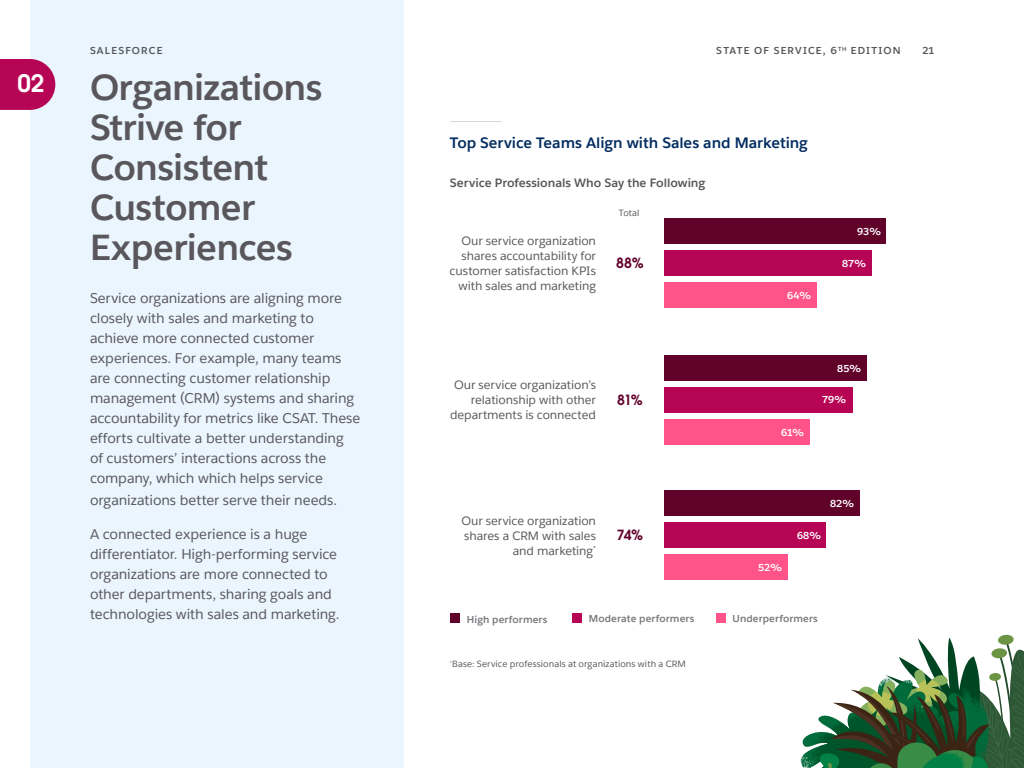
<style>
.page{position:relative;width:1024px;height:768px;background:#fff}
.page>*{position:absolute;margin:0;border:0;box-sizing:border-box;transform-origin:0 0}
.t1{font:700 36px/40px "Salesforce Sans";letter-spacing:-.02em;color:#59575c}
.t2{font:24px "Avant Garde For Salesforce Dm";color:#fff}
.t3{font:700 15px "Salesforce Sans";letter-spacing:-.005em;color:#032d60}
.t4{font:14px/20px "Salesforce Sans";letter-spacing:-.01em;color:#59575c}
.t5{font:14px "Avant Garde For Salesforce Dm";color:#61022a}
.t6{font:12px/15px "Salesforce Sans";letter-spacing:-.005em;color:#59575c;text-align:right}
.t7{font:700 12px "Salesforce Sans";color:#59575c}
.t8{font:700 10px "Salesforce Sans";letter-spacing:.005em;color:#7a787d}
.t9{font:700 10px "Salesforce Sans";letter-spacing:.12em;color:#59575c}
.t10{font:700 10px "Salesforce Sans";letter-spacing:.005em;color:#fff}
.t11{font:9px "Salesforce Sans";letter-spacing:.005em;color:#59575c}
</style>
<div class="page">
<div style="left:30px;top:0;width:374px;height:768px;background:#eaf5fe"></div>
<svg style="left:0;top:59px;width:55px;height:51px"></svg>
<div style="left:450px;top:614px;width:10px;height:10px;background:#61022a"></div>
<div style="left:572px;top:614px;width:10px;height:10px;background:#b60554"></div>
<div style="left:716px;top:614px;width:10px;height:10px;background:#ff538a"></div>
<div style="left:664px;top:218px;width:221px;height:26px;background:#61022a"></div>
<div style="left:664px;top:250px;width:207px;height:26px;background:#b60554"></div>
<div style="left:664px;top:282px;width:152px;height:26px;background:#ff538a"></div>
<div style="left:664px;top:355px;width:202px;height:26px;background:#61022a"></div>
<div style="left:664px;top:387px;width:188px;height:26px;background:#b60554"></div>
<div style="left:664px;top:419px;width:145px;height:26px;background:#ff538a"></div>
<div style="left:664px;top:491px;width:195px;height:25px;background:#61022a"></div>
<div style="left:664px;top:522px;width:162px;height:26px;background:#b60554"></div>
<div style="left:664px;top:554px;width:124px;height:26px;background:#ff538a"></div>
<hr style="left:450px;top:121px;width:52px;height:1px;background:#7a787d">
<svg style="left:800px;top:634px;width:224px;height:134px"></svg>
<img style="left:923px;top:750px;width:50px;height:18px">
<h2 class="t2" style="left:17px;top:68px;width:28px">02</h2>
<p class="t9" style="left:90px;top:44px;width:74px">SALESFORCE</p>
<p class="t9" style="left:716px;top:44px;width:186px">STATE OF SERVICE, 6<sup>TH</sup> EDITION</p>
<p class="t9" style="left:922px;top:44px;width:13px">21</p>
<h1 class="t1" style="left:90px;top:68px;width:234px">Organizations<br>Strive for<br>Consistent<br>Customer<br>Experiences</h1>
<p class="t4" style="left:90px;top:288px;width:272px">Service organizations are aligning more closely with sales and marketing to achieve more connected customer experiences. For example, many teams are connecting customer relationship management (CRM) systems and sharing accountability for metrics like CSAT. These efforts cultivate a better understanding<br>of customers’ interactions across the company, which which helps service</p>
<p class="t4" style="left:90px;top:490px;width:249px">organizations better serve their needs.</p>
<p class="t4" style="left:90px;top:524px;width:251px">A connected experience is a huge differentiator. High-performing service organizations are more connected to other departments, sharing goals and technologies with sales and marketing.</p>
<p class="t3" style="left:450px;top:133px;width:359px">Top Service Teams Align with Sales and Marketing</p>
<p class="t7" style="left:450px;top:175px;width:257px">Service Professionals Who Say the Following</p>
<p class="t6" style="left:450px;top:233px;width:148px">Our service organization shares accountability for customer satisfaction KPIs with sales and marketing</p>
<p class="t11" style="left:619px;top:207px;width:22px">Total</p>
<p class="t5" style="left:616px;top:254px;width:29px">88%</p>
<p class="t6" style="left:450px;top:377px;width:147px">Our service organization’s relationship with other departments is connected</p>
<p class="t5" style="left:617px;top:391px;width:27px">81%</p>
<p class="t6" style="left:461px;top:513px;width:136px">Our service organization shares a CRM with sales and marketing<sup>*</sup></p>
<p class="t5" style="left:617px;top:526px;width:28px">74%</p>
<p class="t10" style="left:787px;top:289px;width:26px">64%</p>
<p class="t10" style="left:857px;top:225px;width:26px">93%</p>
<p class="t10" style="left:842px;top:257px;width:26px">87%</p>
<p class="t10" style="left:781px;top:426px;width:25px">61%</p>
<p class="t10" style="left:837px;top:362px;width:26px">85%</p>
<p class="t10" style="left:822px;top:394px;width:26px">79%</p>
<p class="t10" style="left:830px;top:497px;width:26px">82%</p>
<p class="t10" style="left:758px;top:561px;width:26px">52%</p>
<p class="t10" style="left:797px;top:529px;width:26px">68%</p>
<p class="t8" style="left:467px;top:613px;width:82px">High performers</p>
<p class="t8" style="left:589px;top:612px;width:107px">Moderate performers</p>
<p class="t8" style="left:733px;top:612px;width:87px">Underperformers</p>
<p class="t11" style="left:450px;top:659px;width:237px"><sup>*</sup>Base: Service professionals at organizations with a CRM</p>
</div>
